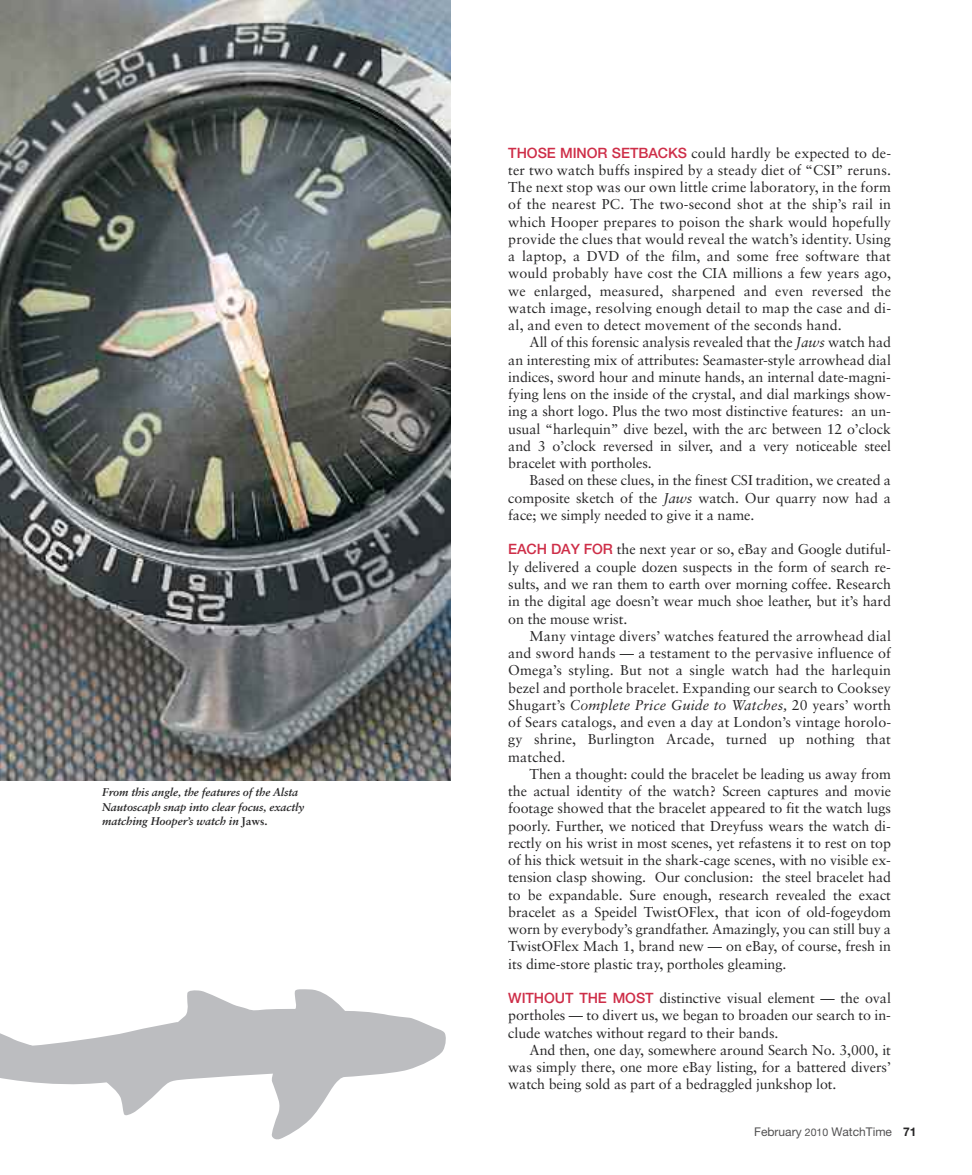
<style>
.page{position:relative;width:972px;height:1175px;background:#fff}
.page>*{position:absolute;margin:0;border:0;box-sizing:border-box;transform-origin:0 0}
.t1{font:14.25px/17.2px "Sabon";letter-spacing:-.005em;color:#272627;text-align:justify}
.t2{font:12px "Helvetica Neue LT Pro";color:#525152}
.t3{font:italic 700 11.25px/14.2px "Sabon";letter-spacing:-.005em;color:#272627}
.s1{font-style:normal}
.s2{font-family:"Helvetica Neue LT Pro";font-weight:500;color:#ce2e48}
.s3{font-style:italic}
.s4{font-size:10.5px}
.s5{font-weight:700;color:#272627}
</style>
<div class="page">
<svg style="left:0;top:989px;width:446px;height:150px"></svg>
<img style="left:0;top:0;width:451px;height:780px">
<p class="t3" style="left:102px;top:786px;width:204px">From this angle, the features of the Alsta<br>Nautoscaph snap into clear focus, exactly matching Hooper’s watch in <span class="s1">Jaws.</span></p>
<p class="t1" style="left:508px;top:146px;width:384px"><span class="s2">THOSE MINOR SETBACKS</span> could hardly be expected to de&shy;ter two watch buffs inspired by a steady diet of “CSI” reruns.<br>The next stop was our own little crime laboratory, in the form of the nearest PC. The two-second shot at the ship’s rail in which Hooper prepares to poison the shark would hopefully provide the clues that would reveal the watch’s identity. Using a laptop, a DVD of the film, and some free software that would probably have cost the CIA millions a few years ago, we enlarged, measured, sharpened and even reversed the watch image, resolving enough detail to map the case and di&shy;al, and even to detect movement of the seconds hand.</p>
<p class="t1" style="left:508px;top:335px;width:384px;text-indent:21px">All of this forensic analysis revealed that the <span class="s3">Jaws</span> watch had an interesting mix of attributes: Seamaster-style arrowhead dial indices, sword hour and minute hands, an internal date-magni&shy;fying lens on the inside of the crystal, and dial markings show&shy;ing a short logo. Plus the two most distinctive features: an un&shy;usual “harlequin” dive bezel, with the arc between 12 o’clock and 3 o’clock reversed in silver, and a very noticeable steel bracelet with portholes.</p>
<p class="t1" style="left:508px;top:473px;width:384px;text-indent:21px">Based on these clues, in the finest CSI tradition, we created a composite sketch of the <span class="s3">Jaws</span> watch. Our quarry now had a face; we simply needed to give it a name.</p>
<p class="t1" style="left:508px;top:542px;width:384px"><span class="s2">EACH DAY FOR</span> the next year or so, eBay and Google dutiful&shy;ly delivered a couple dozen suspects in the form of search re&shy;sults, and we ran them to earth over morning coffee. Research in the digital age doesn’t wear much shoe leather, but it’s hard on the mouse wrist.</p>
<p class="t1" style="left:508px;top:629px;width:384px;text-indent:21px">Many vintage divers’ watches featured the arrowhead dial and sword hands — a testament to the pervasive influence of Omega’s styling. But not a single watch had the harlequin bezel and porthole bracelet. Expanding our search to Cooksey Shugart’s <span class="s3">Complete Price Guide to Watches,</span> 20 years’ worth of Sears catalogs, and even a day at London’s vintage horolo&shy;gy shrine, Burlington Arcade, turned up nothing that matched.</p>
<p class="t1" style="left:508px;top:767px;width:384px;text-indent:21px">Then a thought: could the bracelet be leading us away from the actual identity of the watch? Screen captures and movie footage showed that the bracelet appeared to fit the watch lugs poorly. Further, we noticed that Dreyfuss wears the watch di&shy;rectly on his wrist in most scenes, yet refastens it to rest on top of his thick wetsuit in the shark-cage scenes, with no visible ex&shy;tension clasp showing. Our conclusion: the steel bracelet had to be expandable. Sure enough, research revealed the exact bracelet as a Speidel TwistOFlex, that icon of old-fogeydom worn by everybody’s grandfather. Amazingly, you can still buy a TwistOFlex Mach 1, brand new — on eBay, of course, fresh in its dime-store plastic tray, portholes gleaming.</p>
<p class="t1" style="left:508px;top:991px;width:384px"><span class="s2">WITHOUT THE MOST</span> distinctive visual element — the oval portholes — to divert us, we began to broaden our search to in&shy;clude watches without regard to their bands.</p>
<p class="t1" style="left:508px;top:1043px;width:384px;text-indent:21px">And then, one day, somewhere around Search No. 3,000, it was simply there, one more eBay listing, for a battered divers’ watch being sold as part of a bedraggled junkshop lot.</p>
<p class="t2" style="left:754px;top:1127px;width:164px">February <span class="s4">2010</span> WatchTime <span class="s5">71</span></p>
</div>
